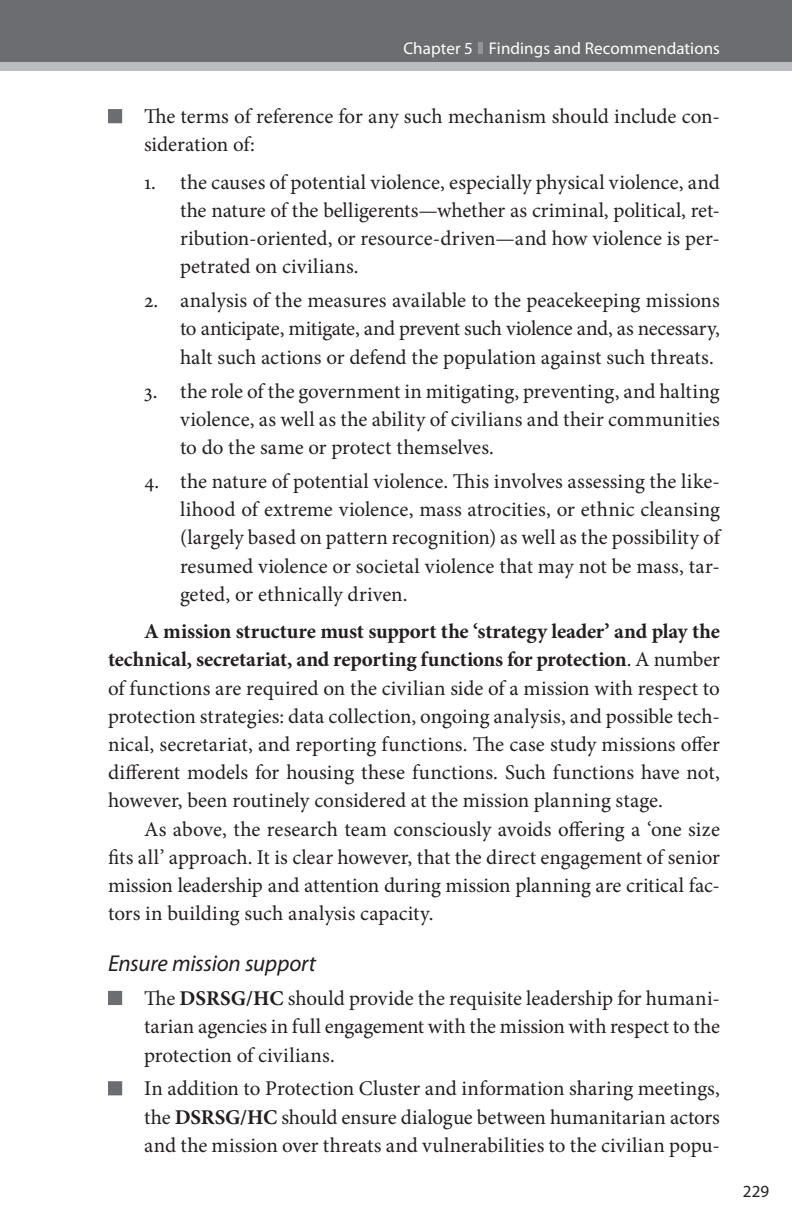
<style>
.page{position:relative;width:792px;height:1224px;background:#fff}
.page>*{position:absolute;margin:0;border:0;box-sizing:border-box;transform-origin:0 0}
.t1{font:italic 23px "Myriad Pro";letter-spacing:-.01em;color:#231f20}
.t2{font:21px/28.2px "Minion Pro";color:#231f20;text-align:justify}
.t3{font:17px "Myriad Pro";letter-spacing:.005em;color:#fff}
.t4{font:17px "Myriad Pro";color:#231f20}
.s1{font-weight:700}
</style>
<div class="page">
<div style="left:0;top:0;width:792px;height:67px;background:#6c6d70"></div>
<hr style="left:479px;top:42px;width:4px;height:12px;background:#939598">
<div style="left:0;top:62px;width:792px;height:9px;background:#bcbdc0"></div>
<div style="left:108px;top:109px;width:14px;height:14px;background:#6c6d70"></div>
<div style="left:108px;top:991px;width:14px;height:14px;background:#6c6d70"></div>
<div style="left:108px;top:1081px;width:14px;height:14px;background:#6c6d70;border:2px solid #6c6d70"></div>
<p class="t3" style="left:403px;top:38px;width:318px">Chapter 5 Findings and Recommendations</p>
<p class="t2" style="left:144px;top:103px;width:578px">The terms of reference for any such mechanism should include con&shy;sideration of:</p>
<p class="t2" style="left:180px;top:168px;width:541px;text-indent:-36px">1. the causes of potential violence, especially physical violence, and the nature of the belligerents—whether as criminal, political, ret&shy;ribution-oriented, or resource-driven—and how violence is per&shy;petrated on civilians.</p>
<p class="t2" style="left:180px;top:287px;width:541px;text-indent:-36px">2. analysis of the measures available to the peacekeeping missions to anticipate, mitigate, and prevent such violence and, as necessary, halt such actions or defend the population against such threats.</p>
<p class="t2" style="left:180px;top:377px;width:542px;text-indent:-36px">3. the role of the government in mitigating, preventing, and halting violence, as well as the ability of civilians and their communities to do the same or protect themselves.</p>
<p class="t2" style="left:180px;top:467px;width:542px;text-indent:-36px">4. the nature of potential violence. This involves assessing the like&shy;lihood of extreme violence, mass atrocities, or ethnic cleansing (largely based on pattern recognition) as well as the possibility of resumed violence or societal violence that may not be mass, tar&shy;geted, or ethnically driven.</p>
<p class="t2" style="left:108px;top:617px;width:614px;text-indent:36px"><span class="s1">A mission structure must support the ‘strategy leader’ and play the technical, secretariat, and reporting functions for protection</span>. A number of functions are required on the civilian side of a mission with respect to protection strategies: data collection, ongoing analysis, and possible tech&shy;nical, secretariat, and reporting functions. The case study missions offer different models for housing these functions. Such functions have not, however, been routinely considered at the mission planning stage.</p>
<p class="t2" style="left:108px;top:815px;width:614px;text-indent:36px">As above, the research team consciously avoids offering a ‘one size fits all’ approach. It is clear however, that the direct engagement of senior mission leadership and attention during mission planning are critical fac&shy;tors in building such analysis capacity.</p>
<p class="t1" style="left:108px;top:949px;width:210px">Ensure mission support</p>
<p class="t2" style="left:144px;top:984px;width:578px">The <span class="s1">DSRSG/HC</span> should provide the requisite leadership for humani&shy;tarian agencies in full engagement with the mission with respect to the protection of civilians.</p>
<p class="t2" style="left:144px;top:1075px;width:578px">In addition to Protection Cluster and information sharing meetings, the <span class="s1">DSRSG/HC</span> should ensure dialogue between humanitarian actors and the mission over threats and vulnerabilities to the civilian popu-</p>
<p class="t4" style="left:743px;top:1181px;width:28px">229</p>
</div>
